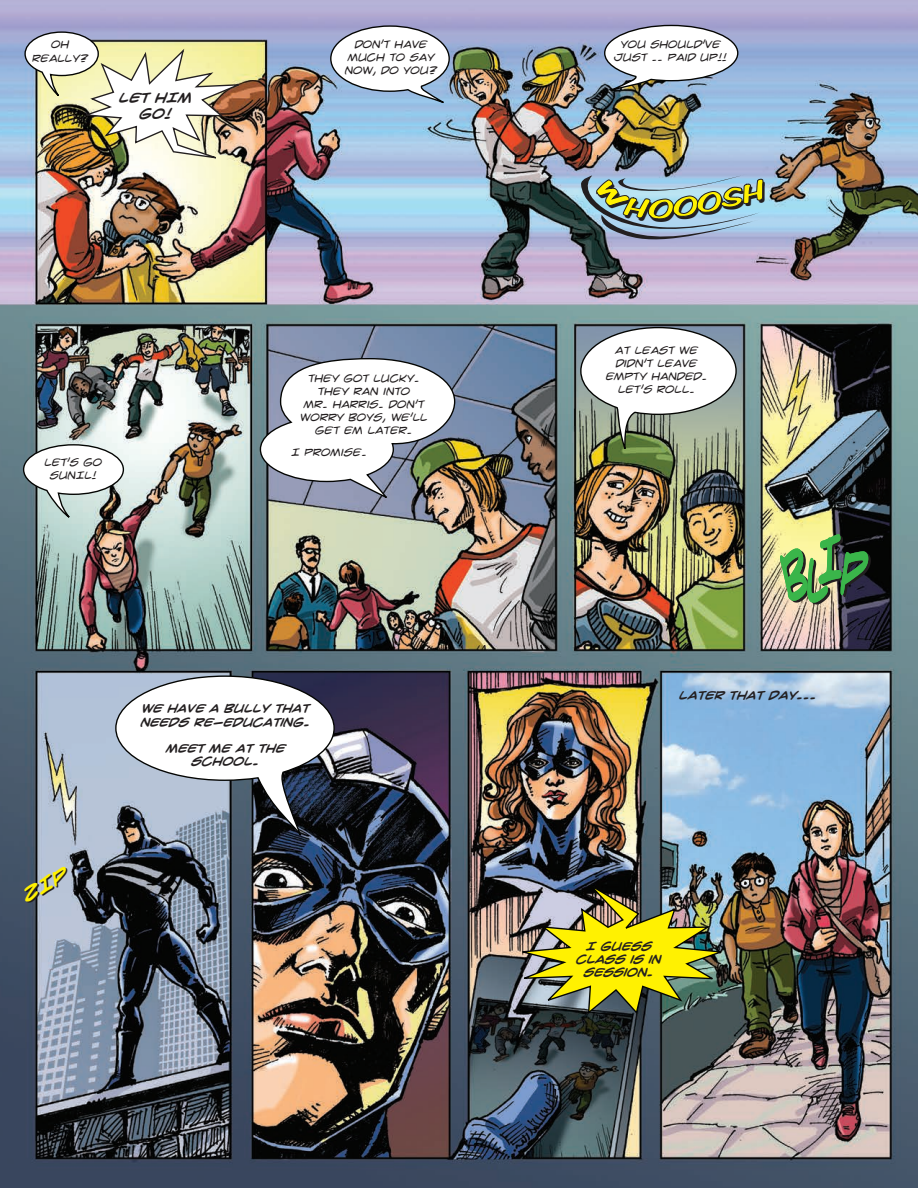
<style>
.page{position:relative;width:918px;height:1188px;background:#fff}
.page>*{position:absolute;margin:0;border:0;box-sizing:border-box;transform-origin:0 0}
.t1{font:12.9px/15.5px "Crime Fighter BB Bold";color:#231f20;text-align:center}
.t2{font:10.95px/13.2px "Crime Fighter BB";color:#231f20;text-align:center}
.t3{font:10.95px/13.2px "Crime Fighter BB Bold";color:#231f20;text-align:center}
</style>
<div class="page">
<img style="left:0;top:0;width:918px;height:1188px">
<img style="left:515px;top:879px;width:212px;height:137px">
<svg style="left:114px;top:675px;width:221px;height:173px"></svg>
<img style="left:24px;top:31px;width:222px;height:130px">
<svg style="left:22px;top:443px;width:103px;height:81px"></svg>
<svg style="left:329px;top:25px;width:128px;height:84px"></svg>
<svg style="left:579px;top:326px;width:158px;height:132px"></svg>
<svg style="left:259px;top:357px;width:197px;height:145px"></svg>
<img style="left:780px;top:534px;width:91px;height:71px">
<img style="left:574px;top:0;width:195px;height:252px">
<svg style="left:20px;top:865px;width:51px;height:38px;background:#8d9aad"></svg>
<p class="t2" style="left:32px;top:38px;width:58px">OH<br>REALLY?</p>
<p class="t1" style="left:118px;top:90px;width:75px">LET HIM<br>GO!</p>
<p class="t2" style="left:344px;top:38px;width:94px">DON’T HAVE<br>MUCH TO SAY<br>NOW, DO YOU?</p>
<p class="t2" style="left:613px;top:38px;width:115px">YOU SHOULD’VE<br>JUST .. PAID UP!!</p>
<p class="t2" style="left:44px;top:455px;width:59px">LET’S GO<br>SUNIL!</p>
<p class="t2" style="left:300px;top:371px;width:129px">THEY GOT LUCKY.<br>THEY RAN INTO<br>MR. HARRIS. DON’T<br>WORRY BOYS, WE’LL<br>GET EM LATER.</p>
<p class="t2" style="left:291px;top:445px;width:77px">I PROMISE.</p>
<p class="t3" style="left:140px;top:702px;width:171px;text-align:left">WE HAVE A BULLY THAT<br>NEEDS RE-EDUCATING.</p>
<p class="t3" style="left:165px;top:742px;width:121px">MEET ME AT THE<br>SCHOOL.</p>
<p class="t2" style="left:605px;top:343px;width:103px">AT LEAST WE<br>DIDN’T LEAVE<br>EMPTY HANDED.<br>LET’S ROLL.</p>
<p class="t3" style="left:678px;top:689px;width:139px">LATER THAT DAY...</p>
<p class="t3" style="left:575px;top:940px;width:87px">I GUESS<br>CLASS IS IN<br>SESSION.</p>
</div>
